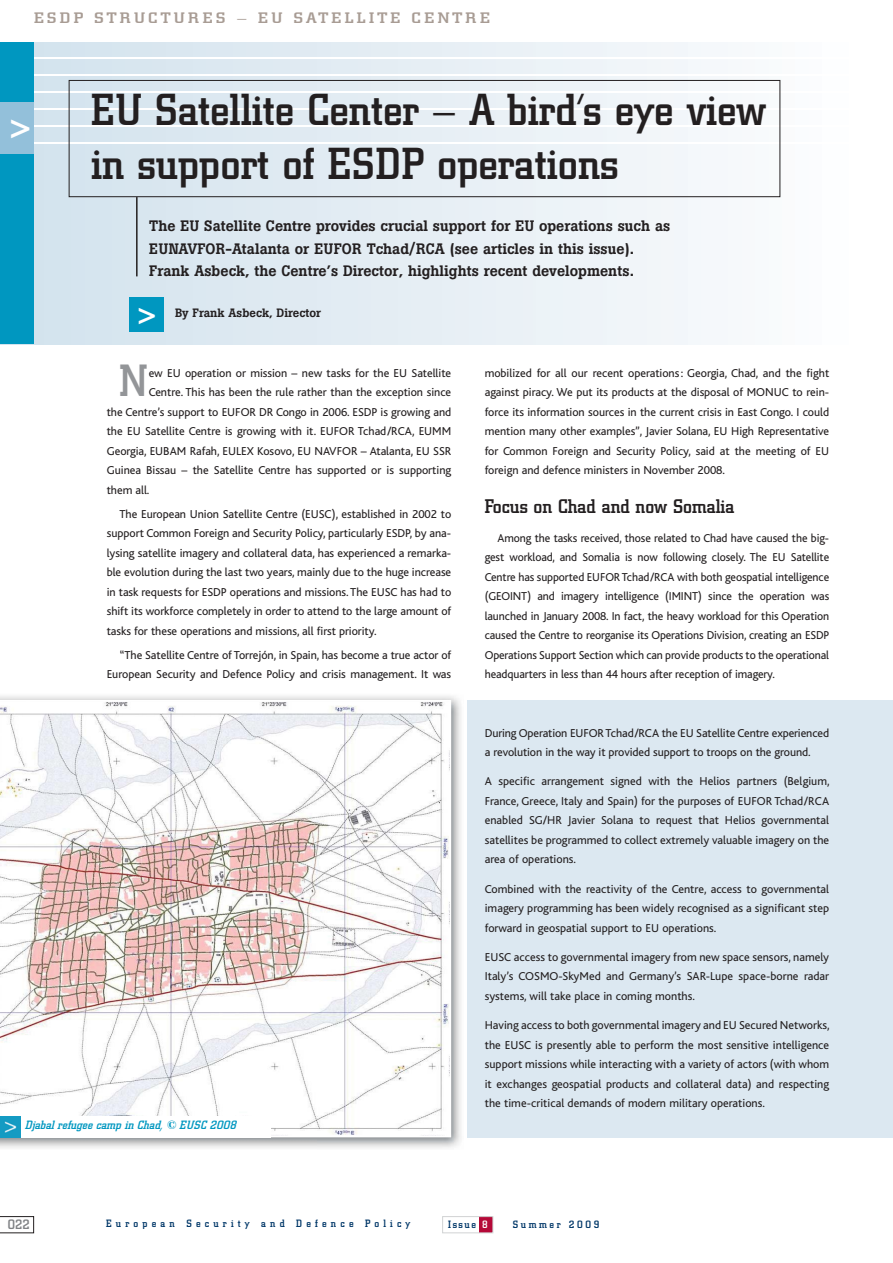
<style>
.page{position:relative;width:893px;height:1263px;background:#fff}
.page>*{position:absolute;margin:0;border:0;box-sizing:border-box;transform-origin:0 0}
.t1{font:500 44.55px "City";color:#939598}
.t2{font:500 44.25px/53.1px "City";color:#231f20}
.t3{font:500 31.5px "Helvetica Neue";color:#fff}
.t4{font:500 19.5px "City";color:#231f20}
.t5{font:500 15px/22.5px "Boton";color:#231f20}
.t6{font:500 15px "City";letter-spacing:.17em;color:#a89c94;scale:1.25 1}
.t7{font:500 13.5px "City";color:#808285}
.t8{font:12px/19.5px "Bliss";letter-spacing:-.005em;color:#231f20;text-align:justify}
.t9{font:500 12px "Boton";color:#231f20}
.t10{font:italic 500 11.85px "City";color:#0097c0}
.t11{font:500 10.5px "City";letter-spacing:.4em;color:#003768}
.t12{font:500 10.5px "City";letter-spacing:.245em;color:#003768}
.s1{color:#fff}
</style>
<div class="page">
<div style="left:479px;top:1216px;width:14px;height:17px;background:#b50938"></div>
<div style="left:442px;top:1216px;width:51px;height:17px;border:1px solid #d1d3d4"></div>
<svg style="left:0;top:1216px;width:34px;height:17px"></svg>
<div style="left:0;top:43px;width:859px;height:301px;background:linear-gradient(to right,#d0e0ec,#fcfcfd)"></div>
<hr style="left:17px;top:57px;width:876px;height:2px;background:#fff">
<hr style="left:17px;top:74px;width:876px;height:2px;background:#fff">
<hr style="left:17px;top:91px;width:876px;height:2px;background:#fff">
<hr style="left:17px;top:108px;width:876px;height:2px;background:#fff">
<hr style="left:17px;top:125px;width:876px;height:2px;background:#fff">
<hr style="left:17px;top:142px;width:876px;height:2px;background:#fff">
<div style="left:69px;top:80px;width:711px;height:117px;border:1px solid #231f20"></div>
<hr style="left:136px;top:197px;width:2px;height:79px;background:#231f20">
<div style="left:0;top:43px;width:34px;height:301px;background:#0097c0"></div>
<div style="left:0;top:102px;width:34px;height:51px;background:#93c0da"></div>
<div style="left:130px;top:298px;width:34px;height:34px;background:#0097c0"></div>
<img style="left:0;top:696px;width:461px;height:452px">
<svg style="left:0;top:700px;width:451px;height:437px"></svg>
<img style="left:0;top:1116px;width:21px;height:21px">
<div style="left:21px;top:1116px;width:250px;height:21px;background:#fff"></div>
<div style="left:468px;top:700px;width:425px;height:437px;background:#dce8f1"></div>
<p class="t6" style="left:34px;top:12px;width:366px">ESDP STRUCTURES – EU SATELLITE CENTRE</p>
<h2 class="t2" style="left:91px;top:88px;width:677px">EU Satellite Center – A bird’s eye view in support of ESDP operations</h2>
<p class="t5" style="left:149px;top:216px;width:522px">The EU Satellite Centre provides crucial support for EU operations such as<br>EUNAVFOR-Atalanta or EUFOR Tchad/RCA (see articles in this issue).<br>Frank Asbeck, the Centre’s Director, highlights recent developments.</p>
<h3 class="t3" style="left:138px;top:302px;width:20px">&gt;</h3>
<p class="t9" style="left:175px;top:308px;width:147px">By Frank Asbeck, Director</p>
<h1 class="t1" style="left:120px;top:365px;width:29px">N</h1>
<p class="t8" style="left:149px;top:364px;width:304px">ew EU operation or mission – new tasks for the EU Satellite</p>
<p class="t8" style="left:149px;top:383px;width:304px">Centre. This has been the rule rather than the exception since</p>
<p class="t8" style="left:107px;top:403px;width:346px">the Centre’s support to EUFOR DR Congo in 2006. ESDP is growing and</p>
<p class="t8" style="left:107px;top:422px;width:346px">the EU Satellite Centre is growing with it. EUFOR Tchad/RCA, EUMM</p>
<p class="t8" style="left:107px;top:442px;width:346px">Georgia, EUBAM Rafah, EULEX Kosovo, EU NAVFOR – Atalanta, EU SSR</p>
<p class="t8" style="left:107px;top:461px;width:346px">Guinea Bissau – the Satellite Centre has supported or is supporting</p>
<p class="t8" style="left:107px;top:481px;width:44px">them all.</p>
<p class="t8" style="left:107px;top:505px;width:346px;text-indent:13px">The European Union Satellite Centre (EUSC), established in 2002 to support Common Foreign and Security Policy, particularly ESDP, by ana&shy;lysing satellite imagery and collateral data, has experienced a remarka&shy;ble evolution during the last two years, mainly due to the huge increase in task requests for ESDP operations and missions. The EUSC has had to shift its workforce completely in order to attend to the large amount of tasks for these operations and missions, all first priority.</p>
<p class="t8" style="left:107px;top:646px;width:346px;text-align:right">“The Satellite Centre of Torrejón, in Spain, has become a true actor of<br>European Security and Defence Policy and crisis management. It was</p>
<p class="t10" style="left:25px;top:1121px;width:212px">Djabal refugee camp in Chad, © EUSC 2008</p>
<p class="t8" style="left:485px;top:364px;width:346px">mobilized for all our recent operations : Georgia, Chad, and the fight against piracy. We put its products at the disposal of MONUC to rein&shy;force its information sources in the current crisis in East Congo. I could mention many other examples”, Javier Solana, EU High Representative for Common Foreign and Security Policy, said at the meeting of EU foreign and defence ministers in November 2008.</p>
<h3 class="t4" style="left:485px;top:499px;width:251px">Focus on Chad and now Somalia</h3>
<p class="t8" style="left:485px;top:529px;width:346px;text-indent:13px">Among the tasks received, those related to Chad have caused the big&shy;gest workload, and Somalia is now following closely. The EU Satellite Centre has supported EUFOR Tchad/RCA with both geospatial intelligence (GEOINT) and imagery intelligence (IMINT) since the operation was launched in January 2008. In fact, the heavy workload for this Operation caused the Centre to reorganise its Operations Division, creating an ESDP Operations Support Section which can provide products to the operational headquarters in less than 44 hours after reception of imagery.</p>
<p class="t8" style="left:485px;top:724px;width:346px">During Operation EUFOR Tchad/RCA the EU Satellite Centre experienced a revolution in the way it provided support to troops on the ground.</p>
<p class="t8" style="left:485px;top:773px;width:346px">A specific arrangement signed with the Helios partners (Belgium, France, Greece, Italy and Spain) for the purposes of EUFOR Tchad/RCA enabled SG/HR Javier Solana to request that Helios governmental satellites be programmed to collect extremely valuable imagery on the area of operations.</p>
<p class="t8" style="left:485px;top:880px;width:346px">Combined with the reactivity of the Centre, access to governmental imagery programming has been widely recognised as a significant step forward in geospatial support to EU operations.</p>
<p class="t8" style="left:485px;top:948px;width:346px">EUSC access to governmental imagery from new space sensors, namely Italy’s COSMO-SkyMed and Germany’s SAR-Lupe space-borne radar systems, will take place in coming months.</p>
<p class="t8" style="left:485px;top:1016px;width:346px">Having access to both governmental imagery and EU Secured Networks, the EUSC is presently able to perform the most sensitive intelligence support missions while interacting with a variety of actors (with whom it exchanges geospatial products and collateral data) and respecting the time-critical demands of modern military operations.</p>
<p class="t7" style="left:8px;top:1219px;width:23px">022</p>
<p class="t11" style="left:106px;top:1220px;width:306px">European Security and Defence Policy</p>
<p class="t11" style="left:448px;top:1221px;width:41px">Issue <span class="s1">8</span></p>
<p class="t12" style="left:513px;top:1221px;width:88px">Summer 2009</p>
</div>
